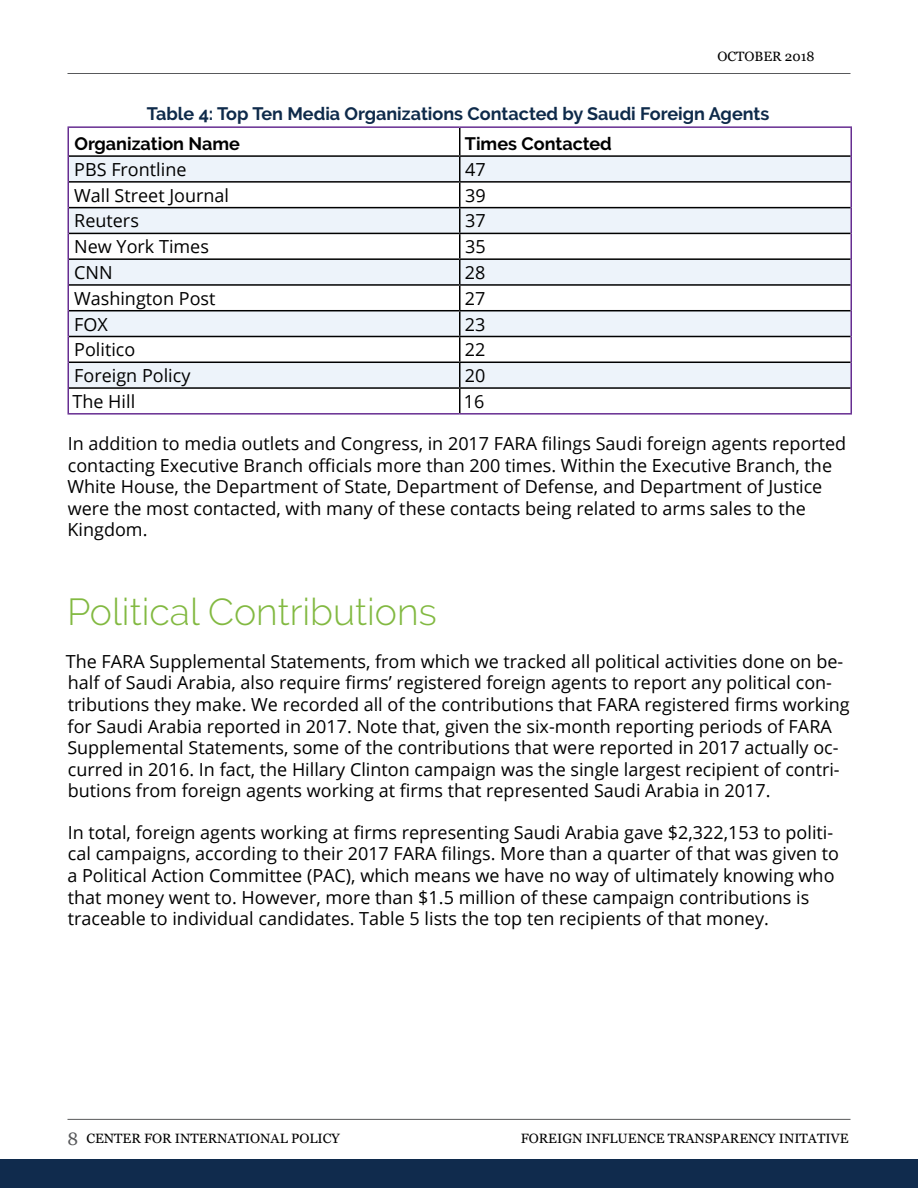
<style>
.page{position:relative;width:918px;height:1188px;background:#fff}
.page>*{position:absolute;margin:0;border:0;box-sizing:border-box;transform-origin:0 0}
.t1{font:300 37.5px "Raleway";color:#82b941}
.t2{font:18px/21.6px "Open Sans";color:#000}
.t3{font:700 18px "Raleway";color:#0e2a4a}
.t4{font:700 18px "Raleway";color:#000}
.t5{font:13.5px "Georgia";color:#000}
.t6{font:13.5px "Georgia";letter-spacing:.1em;color:#000}
.s1{font-size:18px;color:#58595b}
</style>
<div class="page">
<hr style="left:68px;top:73px;width:782px;height:1px;background:#58595b">
<hr style="left:68px;top:1119px;width:782px;height:1px;background:#58595b">
<svg style="left:69px;top:157px;width:781px;height:230px;fill:#edf3fa"></svg>
<hr style="left:68px;top:126px;width:392px;height:2px;background:#662d91">
<hr style="left:460px;top:126px;width:392px;height:2px;background:#662d91">
<hr style="left:850px;top:128px;width:2px;height:28px;background:#662d91">
<hr style="left:850px;top:156px;width:2px;height:26px;background:#662d91">
<hr style="left:850px;top:182px;width:2px;height:26px;background:#662d91">
<hr style="left:850px;top:208px;width:2px;height:25px;background:#662d91">
<hr style="left:850px;top:233px;width:2px;height:26px;background:#662d91">
<hr style="left:850px;top:259px;width:2px;height:26px;background:#662d91">
<hr style="left:850px;top:285px;width:2px;height:26px;background:#662d91">
<hr style="left:850px;top:311px;width:2px;height:25px;background:#662d91">
<hr style="left:850px;top:336px;width:2px;height:26px;background:#662d91">
<hr style="left:850px;top:362px;width:2px;height:26px;background:#662d91">
<svg style="left:68px;top:128px;width:1px;height:285px"></svg>
<hr style="left:850px;top:388px;width:2px;height:25px;background:#662d91">
<hr style="left:68px;top:413px;width:392px;height:2px;background:#662d91">
<hr style="left:460px;top:413px;width:392px;height:2px;background:#662d91">
<hr style="left:69px;top:155px;width:391px;height:2px;background:#000">
<hr style="left:460px;top:155px;width:390px;height:2px;background:#000">
<hr style="left:69px;top:181px;width:391px;height:2px;background:#000">
<hr style="left:460px;top:181px;width:390px;height:2px;background:#000">
<hr style="left:69px;top:207px;width:391px;height:1px;background:#000">
<hr style="left:460px;top:207px;width:390px;height:1px;background:#000">
<hr style="left:69px;top:233px;width:391px;height:1px;background:#000">
<hr style="left:460px;top:233px;width:390px;height:1px;background:#000">
<hr style="left:69px;top:258px;width:391px;height:2px;background:#000">
<hr style="left:460px;top:258px;width:390px;height:2px;background:#000">
<hr style="left:69px;top:284px;width:391px;height:2px;background:#000">
<hr style="left:460px;top:284px;width:390px;height:2px;background:#000">
<hr style="left:69px;top:310px;width:391px;height:1px;background:#000">
<hr style="left:460px;top:310px;width:390px;height:1px;background:#000">
<hr style="left:69px;top:336px;width:391px;height:1px;background:#000">
<hr style="left:460px;top:336px;width:390px;height:1px;background:#000">
<hr style="left:69px;top:362px;width:391px;height:1px;background:#000">
<hr style="left:460px;top:362px;width:390px;height:1px;background:#000">
<hr style="left:69px;top:387px;width:391px;height:2px;background:#000">
<hr style="left:460px;top:387px;width:390px;height:2px;background:#000">
<svg style="left:459px;top:128px;width:1px;height:285px"></svg>
<div style="left:0;top:1160px;width:918px;height:26px;background:#102b4d"></div>
<div style="left:0;top:1175px;width:918px;height:13px;background:#102b4d"></div>
<p class="t5" style="left:717px;top:49px;width:99px">OCTOBER 2018</p>
<p class="t6" style="left:717px;top:49px;width:133px">SEPTEMBER 2018</p>
<p class="t3" style="left:147px;top:103px;width:624px">Table 4: Top Ten Media Organizations Contacted by Saudi Foreign Agents</p>
<p class="t4" style="left:74px;top:133px;width:167px">Organization Name</p>
<p class="t4" style="left:465px;top:133px;width:149px">Times Contacted</p>
<p class="t2" style="left:74px;top:158px;width:114px">PBS Frontline</p>
<p class="t2" style="left:465px;top:158px;width:22px">47</p>
<p class="t2" style="left:74px;top:184px;width:156px">Wall Street Journal</p>
<p class="t2" style="left:465px;top:184px;width:22px">39</p>
<p class="t2" style="left:74px;top:210px;width:66px">Reuters</p>
<p class="t2" style="left:465px;top:210px;width:22px">37</p>
<p class="t2" style="left:74px;top:235px;width:136px">New York Times</p>
<p class="t2" style="left:465px;top:235px;width:22px">35</p>
<p class="t2" style="left:74px;top:261px;width:40px">CNN</p>
<p class="t2" style="left:465px;top:261px;width:22px">28</p>
<p class="t2" style="left:74px;top:287px;width:143px">Washington Post</p>
<p class="t2" style="left:465px;top:287px;width:22px">27</p>
<p class="t2" style="left:74px;top:313px;width:35px">FOX</p>
<p class="t2" style="left:465px;top:313px;width:22px">23</p>
<p class="t2" style="left:74px;top:339px;width:63px">Politico</p>
<p class="t2" style="left:465px;top:339px;width:22px">22</p>
<p class="t2" style="left:74px;top:364px;width:118px">Foreign Policy</p>
<p class="t2" style="left:465px;top:364px;width:22px">20</p>
<p class="t2" style="left:73px;top:390px;width:64px">The Hill</p>
<p class="t2" style="left:464px;top:390px;width:22px">16</p>
<p class="t2" style="left:67px;top:432px;width:781px">In addition to media outlets and Congress, in 2017 FARA filings Saudi foreign agents reported contacting Executive Branch officials more than 200 times. Within the Executive Branch, the White House, the Department of State, Department of Defense, and Department of Justice were the most contacted, with many of these contacts being related to arms sales to the Kingdom.</p>
<h1 class="t1" style="left:67px;top:589px;width:371px">Political Contributions</h1>
<p class="t2" style="left:66px;top:650px;width:786px">The FARA Supplemental Statements, from which we tracked all political activities done on be&shy;half of Saudi Arabia, also require firms’ registered foreign agents to report any political con&shy;tributions they make. We recorded all of the contributions that FARA registered firms working for Saudi Arabia reported in 2017. Note that, given the six-month reporting periods of FARA Supplemental Statements, some of the contributions that were reported in 2017 actually oc&shy;curred in 2016. In fact, the Hillary Clinton campaign was the single largest recipient of contri&shy;butions from foreign agents working at firms that represented Saudi Arabia in 2017.</p>
<p class="t2" style="left:67px;top:821px;width:773px">In total, foreign agents working at firms representing Saudi Arabia gave $2,322,153 to politi&shy;cal campaigns, according to their 2017 FARA filings. More than a quarter of that was given to a Political Action Committee (PAC), which means we have no way of ultimately knowing who that money went to. However, more than $1.5 million of these campaign contributions is traceable to individual candidates. Table 5 lists the top ten recipients of that money.</p>
<p class="t5" style="left:68px;top:1130px;width:274px"><span class="s1">8</span> CENTER FOR INTERNATIONAL POLICY</p>
<p class="t5" style="left:521px;top:1130px;width:329px">FOREIGN INFLUENCE TRANSPARENCY INITATIVE</p>
<p class="t6" style="left:594px;top:1131px;width:258px">SECURITY ASSISTANCE MONITOR</p>
</div>
